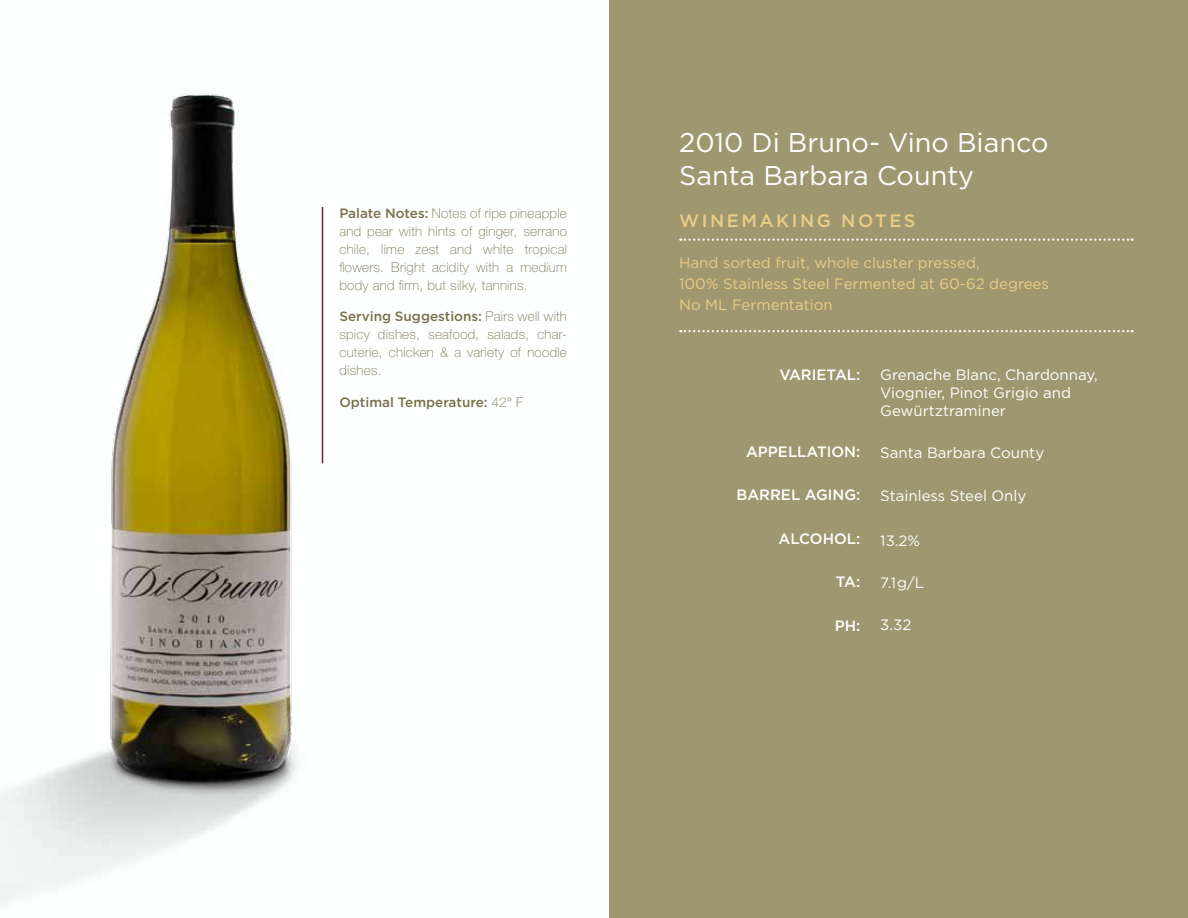
<style>
.page{position:relative;width:1188px;height:918px;background:#fff}
.page>*{position:absolute;margin:0;border:0;box-sizing:border-box;transform-origin:0 0}
.t1{font:27px/33px "Gotham";color:#fff}
.t2{font:500 18px "Gotham";letter-spacing:.14em;color:#eacd86}
.t3{font:15px/18px "Gotham";color:#fff}
.t4{font:15px/21px "Gotham";color:#eacd86}
.t5{font:500 15px "Gotham";color:#fff}
.t6{font:100 13.5px/18px "Helvetica Neue";letter-spacing:.02em;color:#7a704d;text-align:justify}
.t7{font:500 13.5px "Gotham";color:#7a704d}
.s1{font-family:"Gotham";font-weight:500}
.s2{font-family:"Helvetica Neue";font-weight:100}
</style>
<div class="page">
<div style="left:610px;top:0;width:578px;height:918px;background:#9f976f"></div>
<svg style="left:680px;top:239px;width:453px;height:2px"></svg>
<svg style="left:680px;top:330px;width:453px;height:2px"></svg>
<img style="left:0;top:93px;width:324px;height:810px">
<hr style="left:322px;top:207px;width:1px;height:256px;background:#692b30">
<p class="t6" style="left:339px;top:204px;width:229px"><span class="s1">Palate N otes:</span> Notes of ripe pineapple and pear with hints of ginger, serrano chile, lime zest and white tropical flowers. Bright acidity with a medium body and firm, but silky, tannins.</p>
<p class="t7" style="left:339px;top:308px;width:229px">Serving Suggestions: <span class="s2">Pairs well with</span></p>
<p class="t6" style="left:339px;top:325px;width:229px">spicy dishes, seafood, salads, char&shy;cuterie, chicken &amp; a variety of noodle dishes.</p>
<p class="t7" style="left:339px;top:393px;width:185px">Optimal Temperature: <span class="s2">42° F</span></p>
<h1 class="t1" style="left:679px;top:125px;width:371px">2010 Di Bruno- Vino Bianco<br>Santa Barbara County</h1>
<h2 class="t2" style="left:679px;top:208px;width:238px">Winemaking Notes</h2>
<p class="t4" style="left:679px;top:252px;width:371px">Hand sorted fruit, whole cluster pressed,<br>100% Stainless Steel Fermented at 60-62 degrees<br>No ML Fermentation</p>
<p class="t5" style="left:779px;top:364px;width:82px">Varietal:</p>
<p class="t5" style="left:746px;top:442px;width:116px">Appellation:</p>
<p class="t5" style="left:737px;top:485px;width:125px">Barrel Aging:</p>
<p class="t5" style="left:779px;top:529px;width:83px">Alcohol:</p>
<p class="t5" style="left:836px;top:572px;width:26px">TA :</p>
<p class="t5" style="left:835px;top:616px;width:27px">pH:</p>
<p class="t3" style="left:880px;top:365px;width:219px">Grenache Blanc, Chardonnay,<br>Viognier, Pinot Grigio and<br>Gewürtztraminer</p>
<p class="t3" style="left:880px;top:443px;width:165px">Santa Barbara County</p>
<p class="t3" style="left:880px;top:486px;width:147px">Stainless Steel Only</p>
<p class="t3" style="left:880px;top:531px;width:41px">13.2%</p>
<p class="t3" style="left:880px;top:573px;width:45px">7.1g/L</p>
<p class="t3" style="left:880px;top:615px;width:33px">3.32</p>
</div>
